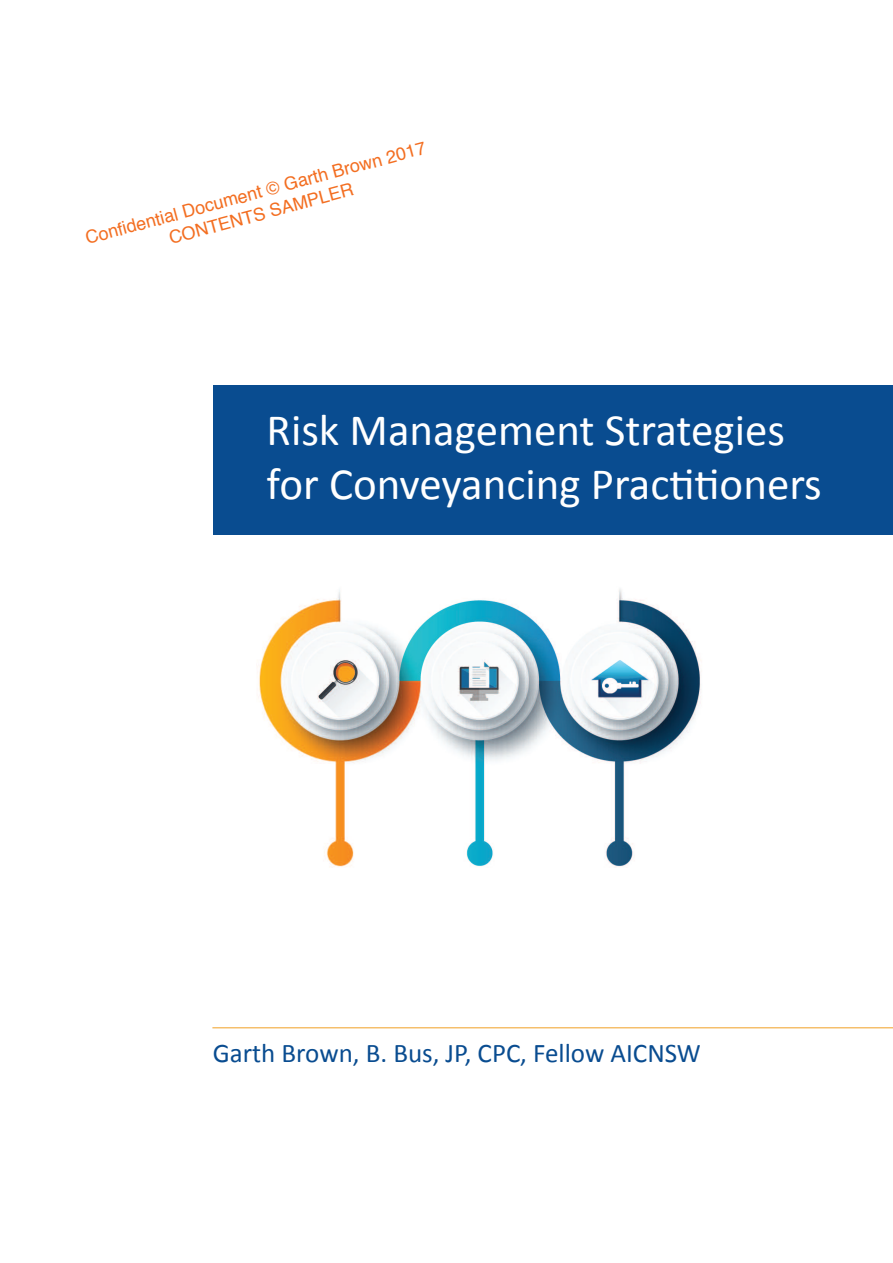
<style>
.page{position:relative;width:893px;height:1263px;background:#fff}
.page>*{position:absolute;margin:0;border:0;box-sizing:border-box;transform-origin:0 0}
.t1{font:45px/54px "Calibri";color:#fff}
.t2{font:27px "Calibri";color:#094c90}
.t3{font:18px/21.6px "Helvetica";color:#f36e21;text-align:center}
</style>
<div class="page">
<div style="left:213px;top:385px;width:680px;height:150px;background:#094c90"></div>
<img style="left:259px;top:589px;width:442px;height:279px">
<hr style="left:212px;top:1027px;width:681px;height:1px;background:#f1a124">
<p class="t3" style="left:83px;top:229px;width:353px;rotate:-15deg">Confidential Document © Garth Brown 2017<br>CONTENTS SAMPLER</p>
<p class="t1" style="left:267px;top:402px;width:557px">Risk Management Strategies for Conveyancing Practitioners</p>
<p class="t2" style="left:213px;top:1036px;width:490px">Garth Brown, B. Bus, JP, CPC, Fellow AICNSW</p>
</div>
